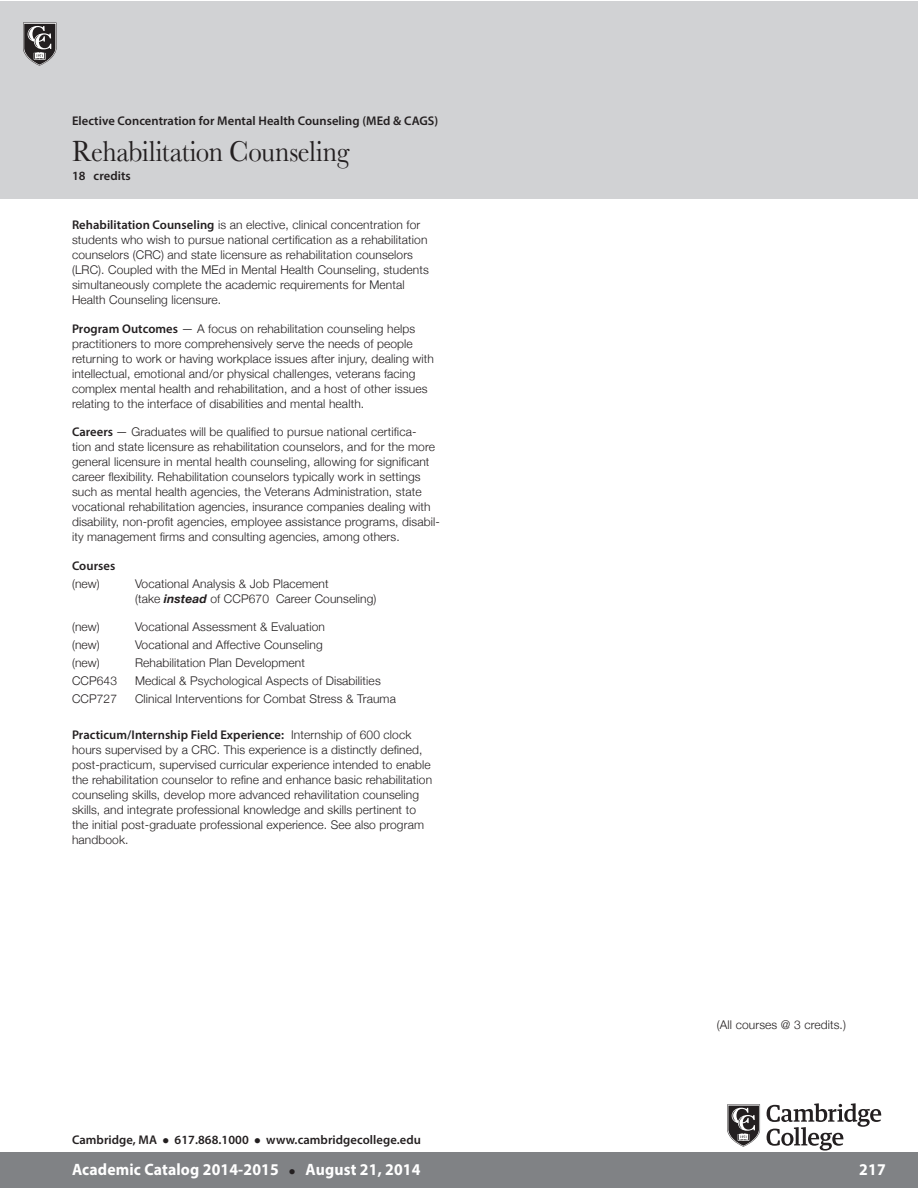
<style>
.page{position:relative;width:918px;height:1188px;background:#fff}
.page>*{position:absolute;margin:0;border:0;box-sizing:border-box;transform-origin:0 0}
.cht_h2_-_Bvl_sml{font:30px "Baskerville";letter-spacing:-.015em;color:#231f20;scale:.9 1}
.t1{font:700 16.5px "Myriad Pro";letter-spacing:.01em;color:#fff;scale:.95 1}
.txt-9{font:600 12.6px "Myriad Pro";letter-spacing:.005em;color:#231f20}
.txt-0{font:600 12.6px "Myriad Pro";letter-spacing:.005em;color:#231f20}
.txt-2_b{font:600 12.6px "Myriad Pro";letter-spacing:.005em;color:#231f20}
.txt-9-2{font:300 12px/15px "Helvetica Neue";letter-spacing:.01em;color:#231f20}
.txt-2{font:300 12px "Helvetica Neue";letter-spacing:.01em;color:#231f20}
.s1{font-family:"Myriad Pro";font-weight:600;font-size:12.6px}
.s2{font-weight:700;font-style:italic}
.s3{font-family:"Helvetica Neue";font-weight:300;font-size:12px}
.s4{color:#231f20}
</style>
<div class="page">
<div style="left:0;top:1152px;width:918px;height:36px;background:#808285"></div>
<svg style="left:767px;top:1103px;width:114px;height:48px"></svg>
<svg style="left:727px;top:1104px;width:33px;height:43px"></svg>
<hr style="left:0;top:0;width:1px;height:198px;background:#d1d2d4">
<div style="left:0;top:1px;width:918px;height:198px;background:#d1d2d4"></div>
<svg style="left:23px;top:23px;width:34px;height:43px"></svg>
<p class="txt-0" style="left:72px;top:112px;width:368px">Elective Concentration for Mental Health Counseling (MEd &amp; CAGS)</p>
<p class="cht_h2_-_Bvl_sml" style="left:72px;top:133px;width:310px">Rehabilitation Counseling</p>
<p class="txt-0" style="left:72px;top:168px;width:60px">18 credits</p>
<p class="txt-9-2" style="left:72px;top:217px;width:358px"><span class="s1">Rehabilitation Counseling</span> is an elective, clinical concentration for students who wish to pursue national certification as a rehabilitation counselors (CRC) and state licensure as rehabilitation counselors (LRC). Coupled with the MEd in Mental Health Counseling, students simultaneously complete the academic requirements for Mental Health Counseling licensure.</p>
<p class="txt-9-2" style="left:72px;top:320px;width:364px"><span class="s1">Program Outcomes</span> — A focus on rehabilitation counseling helps practitioners to more comprehensively serve the needs of people returning to work or having workplace issues after injury, dealing with intellectual, emotional and/or physical challenges, veterans facing complex mental health and rehabilitation, and a host of other issues relating to the interface of disabilities and mental health.</p>
<p class="txt-9-2" style="left:72px;top:424px;width:369px"><span class="s1">Careers</span> — Graduates will be qualified to pursue national certifica-<br>tion and state licensure as rehabilitation counselors, and for the more general licensure in mental health counseling, allowing for significant career flexibility. Rehabilitation counselors typically work in settings such as mental health agencies, the Veterans Administration, state vocational rehabilitation agencies, insurance companies dealing with disability, non-profit agencies, employee assistance programs, disabil&shy;ity management firms and consulting agencies, among others.</p>
<p class="txt-2_b" style="left:72px;top:558px;width:45px">Courses</p>
<p class="txt-9-2" style="left:72px;top:575px;width:29px">(new)</p>
<p class="txt-9-2" style="left:135px;top:575px;width:243px">Vocational Analysis &amp; Job Placement<br>(take <span class="s2">instead</span> of CCP670 Career Counseling)</p>
<p class="txt-2" style="left:72px;top:617px;width:29px">(new)</p>
<p class="txt-2" style="left:135px;top:617px;width:191px">Vocational Assessment &amp; Evaluation</p>
<p class="txt-2" style="left:72px;top:635px;width:29px">(new)</p>
<p class="txt-2" style="left:135px;top:635px;width:189px">Vocational and Affective Counseling</p>
<p class="txt-2" style="left:72px;top:653px;width:29px">(new)</p>
<p class="txt-2" style="left:135px;top:653px;width:172px">Rehabilitation Plan Development</p>
<p class="txt-2" style="left:72px;top:671px;width:47px">CCP643</p>
<p class="txt-2" style="left:135px;top:671px;width:247px">Medical &amp; Psychological Aspects of Disabilities</p>
<p class="txt-2" style="left:72px;top:689px;width:47px">CCP727</p>
<p class="txt-2" style="left:135px;top:689px;width:262px">Clinical Interventions for Combat Stress &amp; Trauma</p>
<p class="txt-9" style="left:72px;top:727px;width:341px">Practicum/Internship Field Experience: <span class="s3">Internship of 600 clock</span></p>
<p class="txt-9-2" style="left:72px;top:742px;width:362px">hours supervised by a CRC. This experience is a distinctly defined, post-practicum, supervised curricular experience intended to enable the rehabilitation counselor to refine and enhance basic rehabilitation counseling skills, develop more advanced rehavilitation counseling skills, and integrate professional knowledge and skills pertinent to the initial post-graduate professional experience. See also program handbook.</p>
<p class="txt-9-2" style="left:717px;top:1016px;width:131px">(All courses @ 3 credits.)</p>
<p class="txt-9" style="left:72px;top:1132px;width:350px">Cambridge, MA ● 617.868.1000 ● www.cambridgecollege.edu</p>
<h2 class="t1" style="left:72px;top:1159px;width:368px">Academic Catalog 2014-2015 <span class="s4">●</span> August 21, 2014</h2>
<h2 class="t1" style="left:859px;top:1159px;width:29px">217</h2>
</div>
